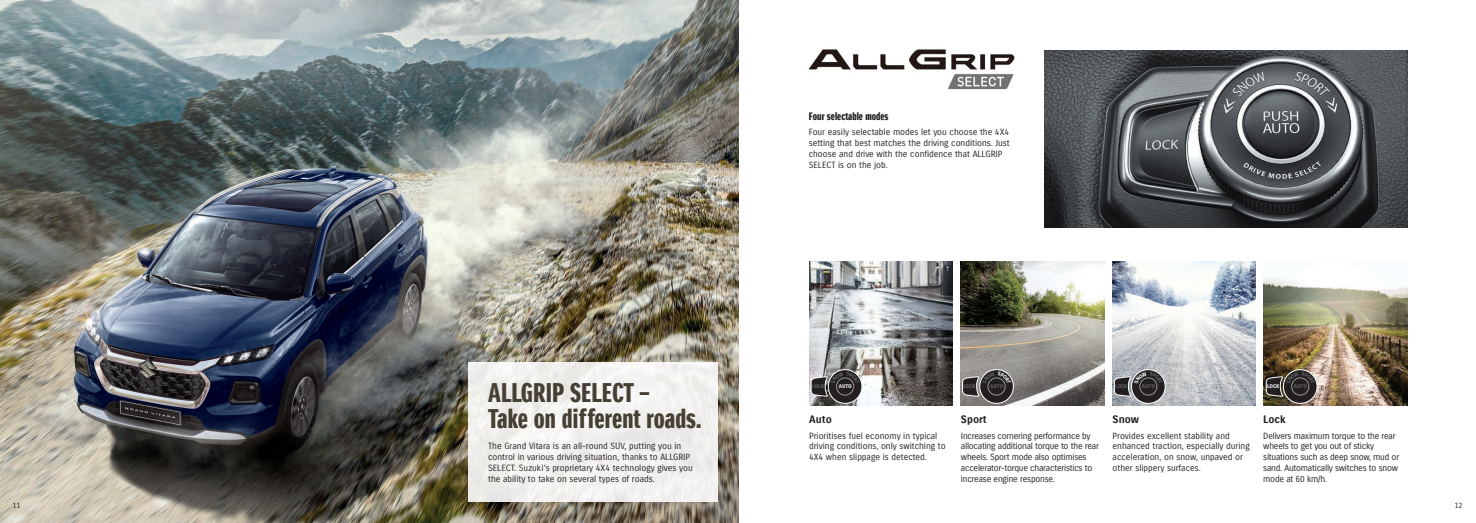
<style>
.page{position:relative;width:1476px;height:523px;background:#fff}
.page>*{position:absolute;margin:0;border:0;box-sizing:border-box;transform-origin:0 0}
.t1{font:26.25px/26.2px "Suzuki PRO Headline";color:#463f33}
.t2{font:10.5px "Suzuki PRO Headline";color:#231f20}
.t3{font:10.5px "Suzuki PRO Bold";color:#231f20}
.t4{font:8.75px/10.8px "Suzuki PRO Regular";color:#231f20}
.t5{font:8.75px/10.8px "Suzuki PRO Regular";letter-spacing:-.025em;color:#231f20}
.t6{font:7.44px "Suzuki PRO Regular";color:#231f20}
.t7{font:5.25px "Suzuki PRO Bold";letter-spacing:-.005em;color:#636366}
.t8{font:5.25px "Suzuki PRO Bold";letter-spacing:-.005em;color:#fff}
</style>
<div class="page">
<img style="left:0;top:0;width:1408px;height:522px">
<img style="left:809px;top:261px;width:144px;height:143px">
<img style="left:1112px;top:261px;width:144px;height:143px">
<img style="left:961px;top:261px;width:143px;height:144px">
<img style="left:1264px;top:261px;width:143px;height:143px">
<img style="left:1044px;top:50px;width:363px;height:177px">
<img style="left:806px;top:47px;width:211px;height:44px">
<div style="left:828px;top:369px;width:34px;height:34px;background:#231f20;border-radius:50%"></div>
<div style="left:828px;top:369px;width:34px;height:34px;border:1px solid #fff;border-radius:50%"></div>
<div style="left:980px;top:369px;width:33px;height:34px;background:#231f20;border-radius:50%"></div>
<div style="left:979px;top:369px;width:34px;height:34px;border:1px solid #fff;border-radius:50%"></div>
<div style="left:1131px;top:369px;width:34px;height:34px;background:#231f20;border-radius:50%"></div>
<div style="left:1131px;top:369px;width:34px;height:34px;border:1px solid #fff;border-radius:50%"></div>
<div style="left:1283px;top:369px;width:34px;height:34px;background:#231f20;border-radius:50%"></div>
<div style="left:1283px;top:369px;width:34px;height:34px;border:1px solid #fff;border-radius:50%"></div>
<svg style="left:810px;top:371px;width:49px;height:25px"></svg>
<svg style="left:962px;top:371px;width:49px;height:25px"></svg>
<svg style="left:1114px;top:371px;width:49px;height:25px"></svg>
<svg style="left:1265px;top:371px;width:49px;height:25px"></svg>
<p class="t2" style="left:809px;top:110px;width:81px">Four selectable modes</p>
<h1 class="t1" style="left:488px;top:379px;width:215px">ALLGRIP SELECT –<br>Take on different roads.</h1>
<p class="t4" style="left:488px;top:440px;width:206px">The Grand Vitara is an all-round SUV, putting you in control in various driving situation, thanks to ALLGRIP SELECT. Suzuki’s proprietary 4X4 technology gives you the ability to take on several types of roads.</p>
<p class="t4" style="left:809px;top:127px;width:203px">Four easily selectable modes let you choose the 4X4 setting that best matches the driving conditions. Just choose and drive with the confidence that ALLGRIP SELECT is on the job.</p>
<p class="t7" style="left:812px;top:383px;width:14px">LOCK</p>
<p class="t8" style="left:839px;top:383px;width:15px">AUTO</p>
<p class="t7" style="left:963px;top:383px;width:14px">LOCK</p>
<p class="t7" style="left:990px;top:383px;width:15px">AUTO</p>
<p class="t7" style="left:1115px;top:383px;width:14px">LOCK</p>
<p class="t7" style="left:1142px;top:383px;width:15px">AUTO</p>
<p class="t8" style="left:1267px;top:383px;width:14px">LOCK</p>
<p class="t7" style="left:1294px;top:383px;width:15px">AUTO</p>
<p class="t3" style="left:809px;top:412px;width:24px">Auto</p>
<p class="t4" style="left:809px;top:429px;width:138px">Prioritises fuel economy in typical driving conditions, only switching to<br>4X4 when slippage is detected.</p>
<p class="t3" style="left:961px;top:412px;width:27px">Sport</p>
<p class="t5" style="left:961px;top:429px;width:140px">Increases cornering performance by allocating additional torque to the rear wheels. Sport mode also optimises accelerator-torque characteristics to increase engine response.</p>
<p class="t3" style="left:1112px;top:412px;width:28px">Snow</p>
<p class="t4" style="left:1112px;top:429px;width:139px">Provides excellent stability and enhanced traction, especially during acceleration, on snow, unpaved or other slippery surfaces.</p>
<p class="t3" style="left:1263px;top:412px;width:24px">Lock</p>
<p class="t5" style="left:1263px;top:429px;width:137px">Delivers maximum torque to the rear wheels to get you out of sticky situations such as deep snow, mud or sand. Automatically switches to snow mode at 60 km/h.</p>
<p class="t6" style="left:13px;top:500px;width:10px">11</p>
<p class="t6" style="left:1454px;top:500px;width:10px">12</p>
</div>
